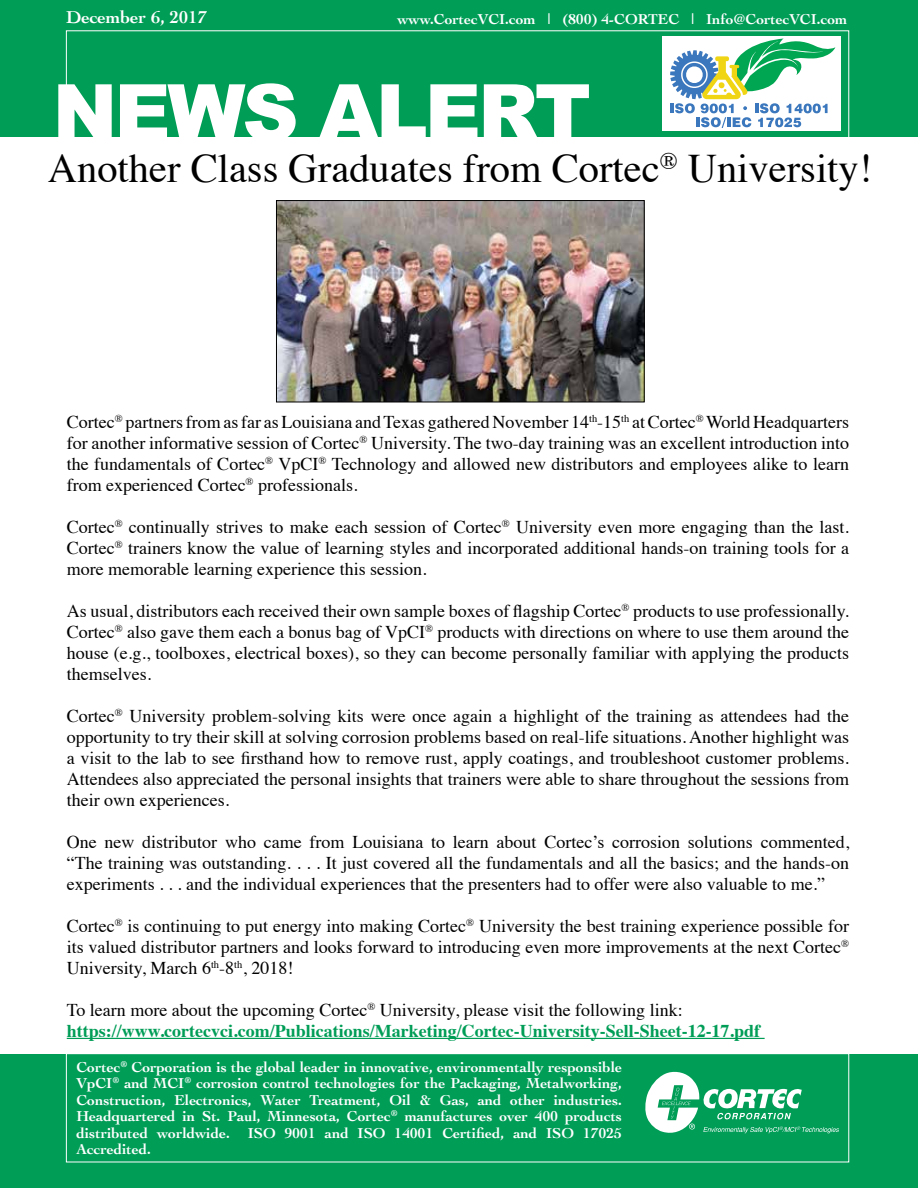
<style>
.page{position:relative;width:918px;height:1188px;background:#fff}
.page>*{position:absolute;margin:0;border:0;box-sizing:border-box;transform-origin:0 0}
.t1{font:900 78px "Arial";letter-spacing:-.04em;color:#fff}
.t2{font:40.5px "Times";color:#000}
.t3{font:18px/21px "Times";color:#000;text-align:justify}
.t4{font:700 18px/21px "Times";color:#009d57}
.t5{font:700 18px "Cochin";color:#fff}
.t6{font:700 15px/16.5px "Cochin";color:#fff;text-align:justify}
.s1{font-weight:400;color:#000}
</style>
<div class="page">
<div style="left:0;top:0;width:918px;height:136px;background:#009d57"></div>
<div style="left:66px;top:30px;width:783px;height:110px;border:1px solid #fff"></div>
<div style="left:662px;top:36px;width:179px;height:94px;background:#fff"></div>
<svg style="left:670px;top:38px;width:165px;height:89px"></svg>
<div style="left:0;top:1054px;width:918px;height:134px;background:#009d57"></div>
<svg style="left:645px;top:1071px;width:194px;height:63px"></svg>
<div style="left:66px;top:1053px;width:783px;height:109px;border:1px solid #fff"></div>
<hr style="left:67px;top:1038px;width:698px;height:1px;background:#009d57">
<img style="left:278px;top:202px;width:364px;height:198px">
<div style="left:276px;top:200px;width:368px;height:202px;border:1px solid #000"></div>
<p class="t5" style="left:66px;top:5px;width:143px">December 6, 2017</p>
<p class="t6" style="left:398px;top:10px;width:451px">www.CortecVCI.com | (800) 4-CORTEC | Info@CortecVCI.com</p>
<h1 class="t1" style="left:52px;top:56px;width:540px">NEWS ALERT</h1>
<h2 class="t2" style="left:48px;top:131px;width:826px">Another Class Graduates from Cortec<sup>®</sup> University!</h2>
<p class="t3" style="left:67px;top:410px;width:784px">Cortec<sup>®</sup> partners from as far as Louisiana and Texas gathered November 14<sup>th</sup>-15<sup>th</sup> at Cortec<sup>®</sup> World Headquarters for another informative session of Cortec<sup>®</sup> University. The two-day training was an excellent introduction into the fundamentals of Cortec<sup>®</sup> VpCI<sup>®</sup> Technology and allowed new distributors and employees alike to learn from experienced Cortec<sup>®</sup> professionals.</p>
<p class="t3" style="left:67px;top:515px;width:784px">Cortec<sup>®</sup> continually strives to make each session of Cortec<sup>®</sup> University even more engaging than the last.<br>Cortec<sup>®</sup> trainers know the value of learning styles and incorporated additional hands-on training tools for a more memorable learning experience this session.</p>
<p class="t3" style="left:67px;top:599px;width:784px">As usual, distributors each received their own sample boxes of flagship Cortec<sup>®</sup> products to use professionally.<br>Cortec<sup>®</sup> also gave them each a bonus bag of VpCI<sup>®</sup> products with directions on where to use them around the house (e.g., toolboxes, electrical boxes), so they can become personally familiar with applying the products themselves.</p>
<p class="t3" style="left:67px;top:704px;width:784px">Cortec<sup>®</sup> University problem-solving kits were once again a highlight of the training as attendees had the opportunity to try their skill at solving corrosion problems based on real-life situations. Another highlight was a visit to the lab to see firsthand how to remove rust, apply coatings, and troubleshoot customer problems.<br>Attendees also appreciated the personal insights that trainers were able to share throughout the sessions from their own experiences.</p>
<p class="t3" style="left:67px;top:830px;width:784px">One new distributor who came from Louisiana to learn about Cortec’s corrosion solutions commented, “The training was outstanding. . . . It just covered all the fundamentals and all the basics; and the hands-on experiments . . . and the individual experiences that the presenters had to offer were also valuable to me.”</p>
<p class="t3" style="left:67px;top:914px;width:784px">Cortec<sup>®</sup> is continuing to put energy into making Cortec<sup>®</sup> University the best training experience possible for its valued distributor partners and looks forward to introducing even more improvements at the next Cortec<sup>® </sup>University, March 6<sup>th</sup>-8<sup>th</sup>, 2018!</p>
<p class="t4" style="left:67px;top:998px;width:695px"><span class="s1">To learn more about the upcoming Cortec</span><sup>®</sup> <span class="s1">University, please visit the following link: </span>https://www.cortecvci.com/Publications/Marketing/Cortec-University-Sell-Sheet-12-17.pdf</p>
<p class="t6" style="left:76px;top:1058px;width:547px">Cortec<sup>®</sup> Corporation is the global leader in innovative, environmentally responsible VpCI<sup>®</sup> and MCI<sup>®</sup> corrosion control technologies for the Packaging, Metalworking, Construction, Electronics, Water Treatment, Oil &amp; Gas, and other industries.<br>Headquartered in St. Paul, Minnesota, Cortec<sup>®</sup> manufactures over 400 products distributed worldwide. ISO 9001 and ISO 14001 Certified, and ISO 17025<br>Accredited.</p>
</div>
